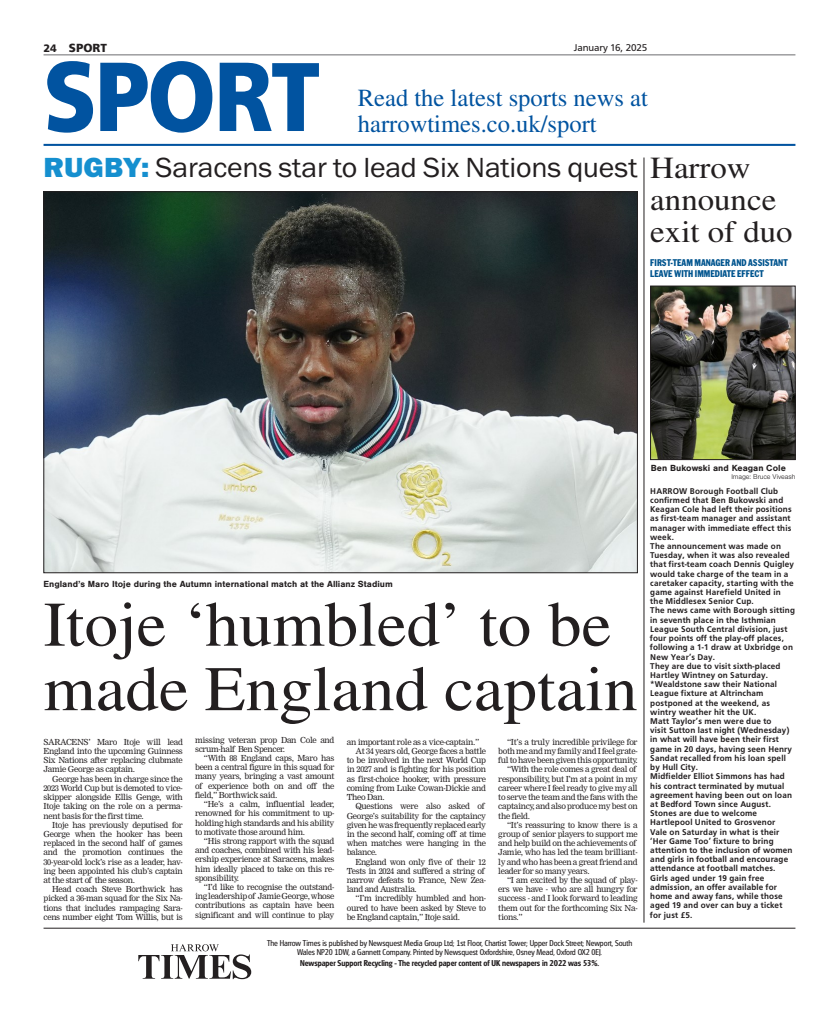
<style>
.page{position:relative;width:839px;height:1030px;background:#fff}
.page>*{position:absolute;margin:0;border:0;box-sizing:border-box;transform-origin:0 0}
.t1{font:800 102.38px "Front Page Pro";letter-spacing:-.02em;color:#0153a0;scale:.9 1}
.t2{font:63.5px/64.5px "Roman PS Pro";color:#231f20;scale:1.06 1}
.t3{font:30.75px/31.8px "Roman PS Pro";color:#231f20;scale:1.07 1}
.t4{font:28.62px "Franklin Gothic Pro";letter-spacing:-.005em;color:#231f20;scale:1.04 1}
.t5{font:24.62px/25.6px "Roman PS Pro";color:#0153a0}
.t6{font:800 12.25px "Front Page Pro";letter-spacing:.005em;color:#231f20}
.t7{font:10.25px/11.2px "Franklin Original Pro Cd";letter-spacing:-.005em;color:#01548e;scale:.95 1}
.t8{font:10.25px "Front Page Pro";letter-spacing:-.01em;color:#231f20}
.t9{font:700 9.25px "Sans Pro";color:#231f20}
.t10{font:500 8.75px/9.2px "Front Page Pro";letter-spacing:.02em;color:#231f20}
.t11{font:8.25px/9.2px "Newsprint";letter-spacing:-.04em;color:#231f20;text-align:justify}
.t12{font:8.25px/9.2px "Glasgow Serial";letter-spacing:-.01em;color:#231f20;text-align:center;scale:.95 1}
.t13{font:700 8.25px "Glasgow Serial";letter-spacing:-.01em;color:#231f20;scale:.95 1}
.t14{font:300 7.12px "Sans Pro";letter-spacing:-.01em;color:#231f20}
.s1{font-size:11.25px}
.s2{font-weight:800;color:#158fcf}
</style>
<div class="page">
<img style="left:46px;top:193px;width:589px;height:378px">
<img style="left:652px;top:288px;width:141px;height:170px">
<div style="left:650px;top:286px;width:145px;height:174px;border:1px solid #231f20"></div>
<hr style="left:44px;top:144px;width:751px;height:2px;background:#0153a0">
<hr style="left:643px;top:158px;width:1px;height:765px;background:#231f20">
<hr style="left:44px;top:928px;width:751px;height:1px;background:#231f20">
<svg style="left:138px;top:944px;width:113px;height:35px"></svg>
<hr style="left:44px;top:55px;width:751px;height:1px;background:#6c6d70">
<h3 class="t6" style="left:44px;top:39px;width:65px"><span class="s1">24</span> SPORT</h3>
<p class="t8" style="left:574px;top:40px;width:75px">January 16, 2025</p>
<h1 class="t1" style="left:44px;top:21px;width:309px">SPORT</h1>
<h3 class="t5" style="left:358px;top:85px;width:291px">Read the latest sports news at harrowtimes.co.uk/sport</h3>
<h3 class="t4" style="left:44px;top:151px;width:572px"><span class="s2">RUGBY:</span> Saracens star to lead Six Nations quest</h3>
<h3 class="t3" style="left:650px;top:153px;width:135px">Harrow announce exit of duo</h3>
<p class="t7" style="left:650px;top:257px;width:146px">FIRST-TEAM MANAGER AND ASSISTANT<br>LEAVE WITH IMMEDIATE EFFECT</p>
<p class="t9" style="left:44px;top:578px;width:351px">England’s Maro Itoje during the Autumn international match at the Allianz Stadium</p>
<h2 class="t2" style="left:44px;top:593px;width:562px">Itoje ‘humbled’ to be made England captain</h2>
<p class="t11" style="left:44px;top:737px;width:141px">SARACENS’ Maro Itoje will lead England into the upcoming Guinness Six Nations after replacing clubmate Jamie George as captain.</p>
<p class="t11" style="left:44px;top:774px;width:141px;text-indent:9px">George has been in charge since the 2023 World Cup but is demoted to vice&shy;skipper alongside Ellis Genge, with Itoje taking on the role on a perma&shy;nent basis for the first time.</p>
<p class="t11" style="left:44px;top:820px;width:141px;text-indent:9px">Itoje has previously deputised for George when the hooker has been replaced in the second half of games and the promotion continues the 30-year-old lock’s rise as a leader, hav&shy;ing been appointed his club’s captain at the start of the season.</p>
<p class="t11" style="left:44px;top:885px;width:141px;text-indent:9px">Head coach Steve Borthwick has picked a 36-man squad for the Six Na&shy;tions that includes rampaging Sara&shy;cens number eight Tom Willis, but is</p>
<p class="t11" style="left:195px;top:735px;width:141px">missing veteran prop Dan Cole and scrum-half Ben Spencer.</p>
<p class="t11" style="left:195px;top:753px;width:141px;text-indent:9px">“With 88 England caps, Maro has been a central figure in this squad for many years, bringing a vast amount of experience both on and off the field,” Borthwick said.</p>
<p class="t11" style="left:195px;top:800px;width:141px;text-indent:9px">“He’s a calm, influential leader, renowned for his commitment to up&shy;holding high standards and his ability to motivate those around him.</p>
<p class="t11" style="left:195px;top:836px;width:141px;text-indent:9px">“His strong rapport with the squad and coaches, combined with his lead&shy;ership experience at Saracens, makes him ideally placed to take on this re&shy;sponsibility.</p>
<p class="t11" style="left:195px;top:882px;width:141px;text-indent:9px">“I’d like to recognise the outstand&shy;ing leadership of Jamie George, whose contributions as captain have been significant and will continue to play</p>
<p class="t11" style="left:347px;top:737px;width:134px">an important role as a vice-captain.”</p>
<p class="t11" style="left:355px;top:746px;width:132px">At 34 years old, George faces a battle</p>
<p class="t11" style="left:347px;top:756px;width:141px">to be involved in the next World Cup</p>
<p class="t11" style="left:347px;top:765px;width:141px">in 2027 and is fighting for his position</p>
<p class="t11" style="left:347px;top:774px;width:141px">as first-choice hooker, with pressure</p>
<p class="t11" style="left:347px;top:783px;width:141px">coming from Luke Cowan-Dickie and</p>
<p class="t11" style="left:347px;top:793px;width:39px">Theo Dan.</p>
<p class="t11" style="left:355px;top:802px;width:131px">Questions were also asked of</p>
<p class="t11" style="left:347px;top:811px;width:141px">George’s suitability for the captaincy</p>
<p class="t11" style="left:347px;top:820px;width:141px">given he was frequently replaced early</p>
<p class="t11" style="left:347px;top:829px;width:141px">in the second half, coming off at time</p>
<p class="t11" style="left:347px;top:839px;width:141px">when matches were hanging in the</p>
<p class="t11" style="left:347px;top:848px;width:32px">balance.</p>
<p class="t11" style="left:355px;top:857px;width:132px">England won only five of their 12</p>
<p class="t11" style="left:347px;top:866px;width:139px">Tests in 2024 and suffered a string of</p>
<p class="t11" style="left:347px;top:875px;width:141px">narrow defeats to France, New Zea-</p>
<p class="t11" style="left:347px;top:885px;width:72px">land and Australia.</p>
<p class="t11" style="left:355px;top:894px;width:132px">“I’m incredibly humbled and hon-</p>
<p class="t11" style="left:347px;top:903px;width:141px">oured to have been asked by Steve to</p>
<p class="t11" style="left:347px;top:912px;width:115px">be England captain,” Itoje said.</p>
<p class="t11" style="left:507px;top:737px;width:132px">“It’s a truly incredible privilege for</p>
<p class="t11" style="left:498px;top:746px;width:141px">both me and my family and I feel grate-</p>
<p class="t11" style="left:498px;top:756px;width:141px">ful to have been given this opportunity.</p>
<p class="t11" style="left:507px;top:765px;width:131px">“With the role comes a great deal of</p>
<p class="t11" style="left:498px;top:774px;width:141px">responsibility, but I’m at a point in my</p>
<p class="t11" style="left:498px;top:783px;width:141px">career where I feel ready to give my all</p>
<p class="t11" style="left:498px;top:793px;width:141px">to serve the team and the fans with the</p>
<p class="t11" style="left:498px;top:802px;width:141px">captaincy, and also produce my best on</p>
<p class="t11" style="left:498px;top:811px;width:33px">the field.</p>
<p class="t11" style="left:507px;top:820px;width:132px">“It’s reassuring to know there is a</p>
<p class="t11" style="left:498px;top:829px;width:141px">group of senior players to support me</p>
<p class="t11" style="left:498px;top:839px;width:139px">and help build on the achievements of</p>
<p class="t11" style="left:498px;top:848px;width:141px">Jamie, who has led the team brilliant-</p>
<p class="t11" style="left:498px;top:857px;width:141px">ly and who has been a great friend and</p>
<p class="t11" style="left:498px;top:866px;width:93px">leader for so many years.</p>
<p class="t11" style="left:507px;top:875px;width:132px">“I am excited by the squad of play-</p>
<p class="t11" style="left:498px;top:885px;width:141px">ers we have - who are all hungry for</p>
<p class="t11" style="left:498px;top:894px;width:141px">success - and I look forward to leading</p>
<p class="t11" style="left:498px;top:903px;width:141px">them out for the forthcoming Six Na-</p>
<p class="t11" style="left:498px;top:912px;width:26px">tions.”</p>
<p class="t12" style="left:267px;top:939px;width:386px">The Harrow Times is published by Newsquest Media Group Ltd; 1st Floor, Chartist Tower; Upper Dock Street; Newport, South<br>Wales NP20 1DW, a Gannett Company. Printed by Newsquest Oxfordshire, Osney Mead, Oxford OX2 0EJ.</p>
<p class="t13" style="left:300px;top:958px;width:316px">Newspaper Support Recycling - The recycled paper content of UK newspapers in 2022 was 53%.</p>
<p class="t9" style="left:651px;top:462px;width:136px">Ben Bukowski and Keagan Cole</p>
<p class="t14" style="left:731px;top:473px;width:66px">Image: Bruce Viveash</p>
<p class="t10" style="left:650px;top:486px;width:146px">HARROW Borough Football Club confirmed that Ben Bukowski and<br>Keagan Cole had left their positions as first-team manager and assistant manager with immediate effect this week.<br>The announcement was made on<br>Tuesday, when it was also revealed that first-team coach Dennis Quigley would take charge of the team in a caretaker capacity, starting with the game against Harefield United in the Middlesex Senior Cup.<br>The news came with Borough sitting in seventh place in the Isthmian<br>League South Central division, just four points off the play-off places, following a 1-1 draw at Uxbridge on<br>New Year’s Day.<br>They are due to visit sixth-placed<br>Hartley Wintney on Saturday. *Wealdstone saw their National<br>League fixture at Altrincham postponed at the weekend, as wintry weather hit the UK.<br>Matt Taylor’s men were due to<br>visit Sutton last night (Wednesday) in what will have been their first game in 20 days, having seen Henry<br>Sandat recalled from his loan spell by Hull City.<br>Midfielder Elliot Simmons has had his contract terminated by mutual agreement having been out on loan at Bedford Town since August.<br>Stones are due to welcome<br>Hartlepool United to Grosvenor<br>Vale on Saturday in what is their ‘Her Game Too’ fixture to bring attention to the inclusion of women and girls in football and encourage attendance at football matches.<br>Girls aged under 19 gain free admission, an offer available for home and away fans, while those aged 19 and over can buy a ticket for just £5.</p>
</div>
